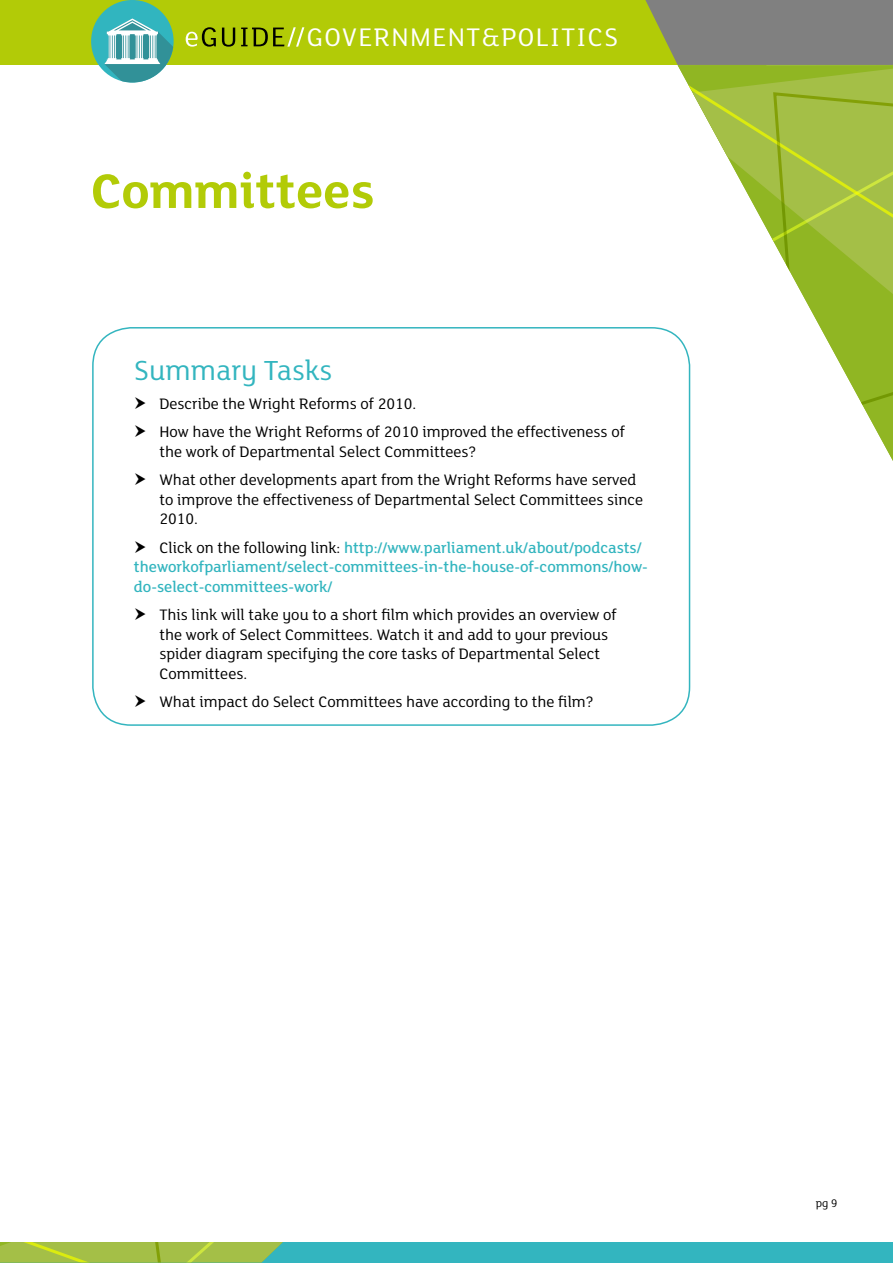
<style>
.page{position:relative;width:893px;height:1263px;background:#fff}
.page>*{position:absolute;margin:0;border:0;box-sizing:border-box;transform-origin:0 0}
.t1{font:700 52.5px "FS Lola";color:#b2cb07}
.t2{font:30px "FS Lola";color:#33b5bf}
.t3{font:27.75px "FS Lola";letter-spacing:.05em;color:#fff}
.t4{font:16.5px/19.5px "FS Lola";color:#000}
.t5{font:500 16.5px/19.5px "FS Lola";color:#33b5bf}
.t6{font:12px "FS Lola";color:#000}
.s1{font-weight:400;color:#000}
</style>
<div class="page">
<div style="left:0;top:0;width:893px;height:65px;background:#b2cb07"></div>
<svg style="left:645px;top:0;width:248px;height:65px;background:#838577"></svg>
<svg style="left:186px;top:27px;width:30px;height:20px"></svg>
<svg style="left:222px;top:28px;width:13px;height:19px"></svg>
<svg style="left:241px;top:27px;width:63px;height:20px"></svg>
<div style="left:0;top:1242px;width:893px;height:21px;background:#33b5bf"></div>
<svg style="left:678px;top:65px;width:215px;height:391px"></svg>
<svg style="left:771px;top:91px;width:122px;height:336px"></svg>
<svg style="left:0;top:1242px;width:283px;height:20px;background:#a1c048"></svg>
<div style="left:91px;top:0;width:83px;height:82px;background:#31b5bf;border-radius:50%"></div>
<svg style="left:104px;top:18px;width:70px;height:64px"></svg>
<div style="left:92px;top:327px;width:598px;height:399px;border:2px solid #33b5bf;border-radius:38px"></div>
<h3 class="t3" style="left:307px;top:19px;width:313px">GOVERNMENT&amp;POLITICS</h3>
<h1 class="t1" style="left:91px;top:155px;width:285px">Committees</h1>
<h2 class="t2" style="left:134px;top:350px;width:200px">Summary Tasks</h2>
<p class="t4" style="left:159px;top:388px;width:467px;line-height:28.5px">Describe the Wright Reforms of 2010.<br>How have the Wright Reforms of 2010 improved the effectiveness of</p>
<p class="t4" style="left:159px;top:436px;width:478px;line-height:28.5px">the work of Departmental Select Committees?<br>What other developments apart from the Wright Reforms have served</p>
<p class="t4" style="left:159px;top:489px;width:485px">to improve the effectiveness of Departmental Select Committees since<br>2010.</p>
<p class="t5" style="left:134px;top:537px;width:515px;text-indent:25px"><span class="s1">Click on the following link:</span> http://www.parliament.uk/about/podcasts/ theworkofparliament/select-committees-in-the-house-of-commons/how&shy;do-select-committees-work/</p>
<p class="t4" style="left:159px;top:604px;width:459px">This link will take you to a short film which provides an overview of the work of Select Committees. Watch it and add to your previous spider diagram specifying the core tasks of Departmental Select Committees.</p>
<p class="t4" style="left:159px;top:691px;width:436px">What impact do Select Committees have according to the film?</p>
<p class="t6" style="left:816px;top:1195px;width:23px">pg 9</p>
</div>
